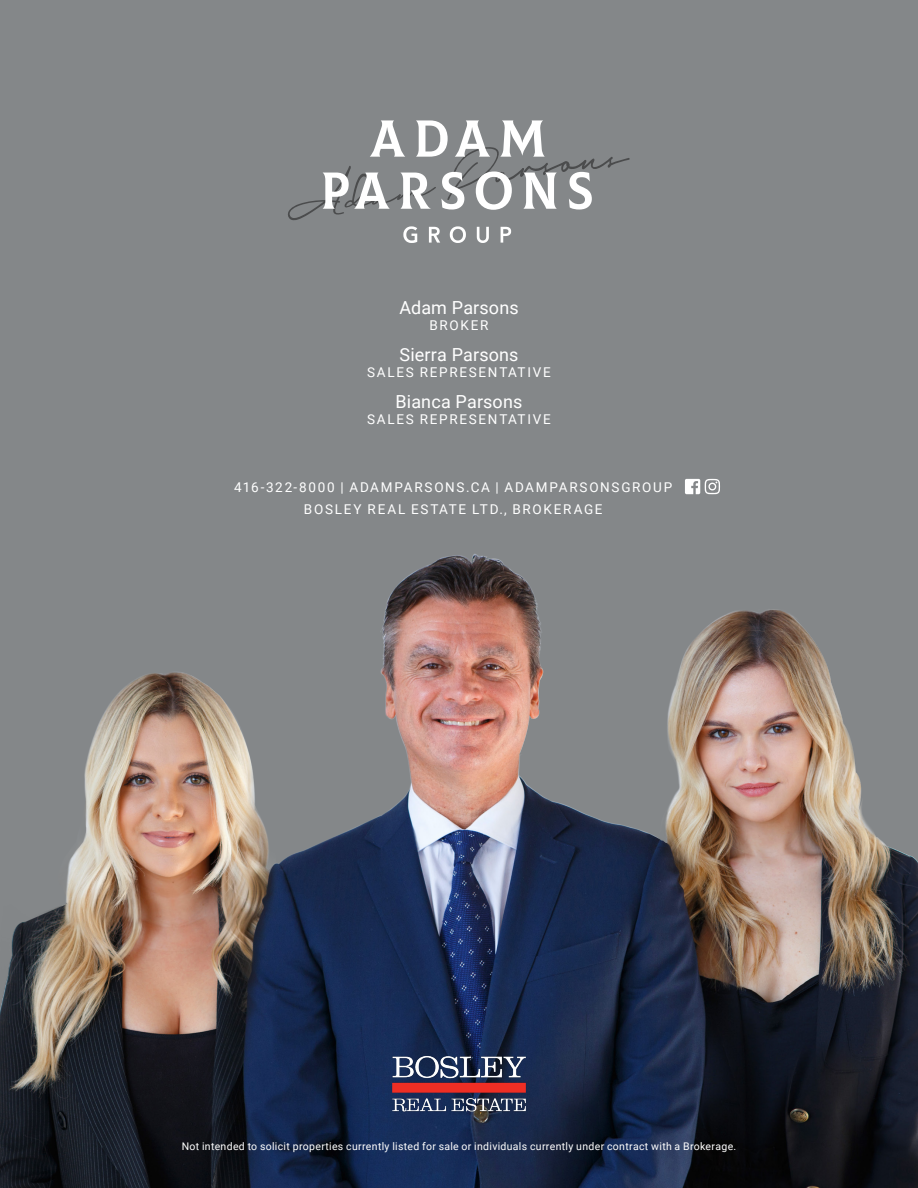
<style>
.page{position:relative;width:918px;height:1188px;background:#848789}
.page>*{position:absolute;margin:0;border:0;box-sizing:border-box;transform-origin:0 0}
.t1{font:18px "Roboto";letter-spacing:.005em;color:#fff}
.t2{font:13.5px "Roboto";letter-spacing:.125em;color:#fff}
.t3{font:10.5px "Roboto";letter-spacing:.03em;color:#fff}
</style>
<div class="page">
<img style="left:0;top:554px;width:918px;height:634px">
<img style="left:373px;top:1036px;width:172px;height:96px">
<svg style="left:288px;top:120px;width:342px;height:123px"></svg>
<svg style="left:685px;top:479px;width:35px;height:15px"></svg>
<p class="t1" style="left:399px;top:295px;width:121px">Adam Parsons</p>
<p class="t2" style="left:429px;top:316px;width:61px">BROKER</p>
<p class="t1" style="left:399px;top:342px;width:121px">Sierra Parsons</p>
<p class="t2" style="left:367px;top:363px;width:185px">SALES REPRESENTATIVE</p>
<p class="t1" style="left:396px;top:389px;width:128px">Bianca Parsons</p>
<p class="t2" style="left:367px;top:410px;width:185px">SALES REPRESENTATIVE</p>
<p class="t2" style="left:234px;top:478px;width:440px">416-322-8000 | ADAMPARSONS.CA | ADAMPARSONSGROUP</p>
<p class="t2" style="left:304px;top:500px;width:300px">BOSLEY REAL ESTATE LTD., BROKERAGE</p>
<p class="t3" style="left:182px;top:1139px;width:556px">Not intended to solicit properties currently listed for sale or individuals currently under contract with a Brokerage.</p>
</div>
